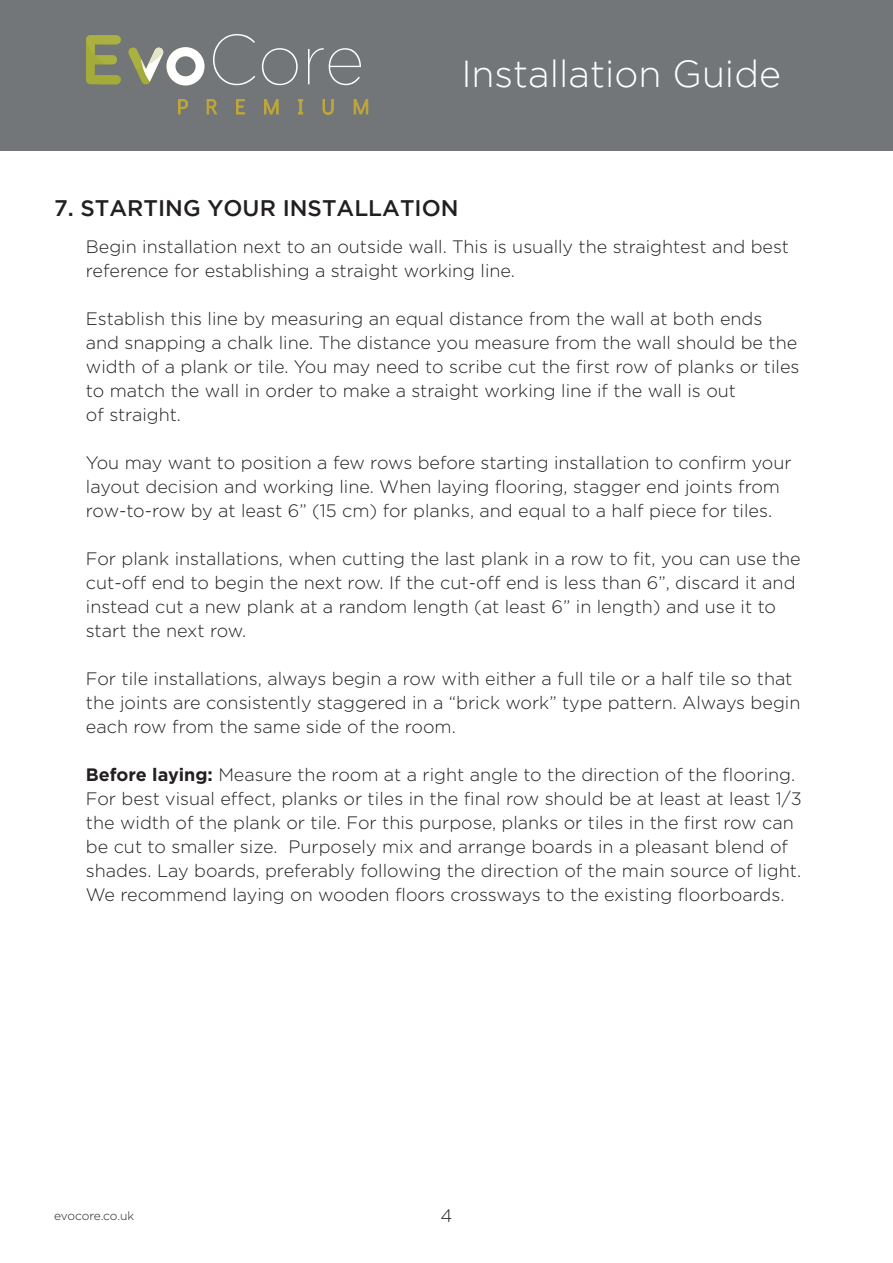
<style>
.page{position:relative;width:893px;height:1263px;background:#fff}
.page>*{position:absolute;margin:0;border:0;box-sizing:border-box;transform-origin:0 0}
.t1{font:300 37.5px "Gotham";color:#fff}
.t2{font:500 22.5px "Gotham";color:#231f20}
.t3{font:300 18px/24px "Gotham";color:#231f20}
.t4{font:300 18px "Gotham";color:#231f20}
.t5{font:300 12px "Gotham";letter-spacing:-.015em;color:#231f20}
.s1{font-weight:700}
</style>
<div class="page">
<div style="left:0;top:0;width:893px;height:151px;background:#727678"></div>
<svg style="left:86px;top:35px;width:35px;height:49px"></svg>
<svg style="left:128px;top:47px;width:77px;height:39px"></svg>
<svg style="left:213px;top:34px;width:42px;height:51px"></svg>
<svg style="left:262px;top:48px;width:36px;height:37px"></svg>
<svg style="left:308px;top:48px;width:53px;height:37px"></svg>
<svg style="left:178px;top:99px;width:10px;height:15px"></svg>
<svg style="left:207px;top:99px;width:10px;height:15px"></svg>
<svg style="left:236px;top:99px;width:9px;height:15px"></svg>
<svg style="left:264px;top:99px;width:15px;height:15px"></svg>
<svg style="left:298px;top:99px;width:5px;height:15px"></svg>
<svg style="left:323px;top:99px;width:11px;height:16px"></svg>
<svg style="left:354px;top:99px;width:14px;height:15px"></svg>
<p class="t1" style="left:461px;top:53px;width:321px">Installation Guide</p>
<p class="t2" style="left:54px;top:196px;width:406px">7. STARTING YOUR INSTALLATION</p>
<p class="t3" style="left:86px;top:235px;width:705px">Begin installation next to an outside wall. This is usually the straightest and best reference for establishing a straight working line.</p>
<p class="t3" style="left:86px;top:307px;width:715px">Establish this line by measuring an equal distance from the wall at both ends and snapping a chalk line. The distance you measure from the wall should be the width of a plank or tile. You may need to scribe cut the first row of planks or tiles to match the wall in order to make a straight working line if the wall is out<br>of straight.</p>
<p class="t3" style="left:86px;top:451px;width:707px">You may want to position a few rows before starting installation to confirm your layout decision and working line. When laying flooring, stagger end joints from row-to-row by at least 6” (15 cm) for planks, and equal to a half piece for tiles.</p>
<p class="t3" style="left:86px;top:547px;width:716px">For plank installations, when cutting the last plank in a row to fit, you can use the cut-off end to begin the next row. If the cut-off end is less than 6”, discard it and instead cut a new plank at a random length (at least 6” in length) and use it to start the next row.</p>
<p class="t3" style="left:86px;top:667px;width:716px">For tile installations, always begin a row with either a full tile or a half tile so that the joints are consistently staggered in a “brick work” type pattern. Always begin each row from the same side of the room.</p>
<p class="t3" style="left:86px;top:763px;width:717px"><span class="s1">Before laying:</span> Measure the room at a right angle to the direction of the flooring.<br>For best visual effect, planks or tiles in the final row should be at least at least 1/3 the width of the plank or tile. For this purpose, planks or tiles in the first row can be cut to smaller size. Purposely mix and arrange boards in a pleasant blend of shades. Lay boards, preferably following the direction of the main source of light.<br>We recommend laying on wooden floors crossways to the existing floorboards.</p>
<p class="t5" style="left:54px;top:1209px;width:82px">evocore.co.uk</p>
<p class="t4" style="left:440px;top:1206px;width:13px">4</p>
</div>
